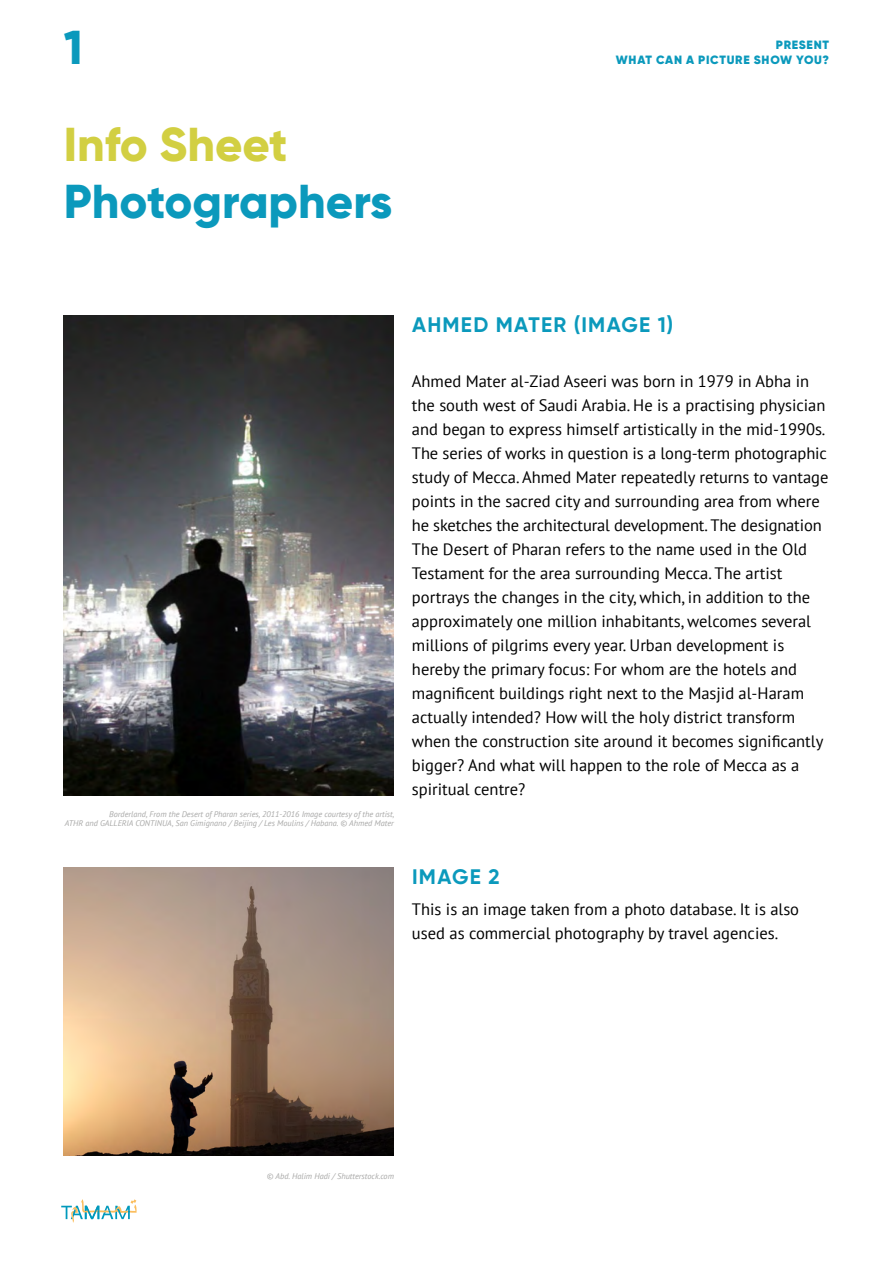
<style>
.page{position:relative;width:893px;height:1263px;background:#fff}
.page>*{position:absolute;margin:0;border:0;box-sizing:border-box;transform-origin:0 0}
.t1{font:800 47.55px "Gilroy";color:#0b99bc}
.t2{font:800 47.55px "Gilroy";color:#d2cf42}
.t3{font:700 21px "Gilroy";letter-spacing:.06em;color:#0b99bc}
.t4{font:16.5px/24px "PT Sans";color:#000}
.t5{font:900 12px "Gilroy";letter-spacing:.06em;color:#0b99bc}
.t6{font:italic 8.25px/9px "PT Sans";color:#a8a8a7;text-align:right}
</style>
<div class="page">
<img style="left:64px;top:315px;width:330px;height:480px">
<img style="left:64px;top:867px;width:330px;height:288px">
<svg style="left:61px;top:1199px;width:76px;height:24px"></svg>
<h1 class="t1" style="left:64px;top:17px;width:21px">1</h1>
<h1 class="t2" style="left:64px;top:114px;width:225px">Info Sheet</h1>
<h1 class="t1" style="left:64px;top:171px;width:330px">Photographers</h1>
<p class="t5" style="left:776px;top:38px;width:55px">PRESENT</p>
<p class="t5" style="left:616px;top:52px;width:215px">WHAT CAN A PICTURE SHOW YOU?</p>
<p class="t6" style="left:65px;top:809px;width:331px">Borderland, From the Desert of Pharan series, 2011-2016 Image courtesy of the artist,<br>ATHR and GALLERIA CONTINUA, San Gimignano / Beijing / Les Moulins / Habana. © Ahmed Mater</p>
<p class="t3" style="left:412px;top:311px;width:263px">AHMED MATER (IMAGE 1)</p>
<p class="t4" style="left:412px;top:369px;width:418px">Ahmed Mater al-Ziad Aseeri was born in 1979 in Abha in the south west of Saudi Arabia. He is a practising physician and began to express himself artistically in the mid-1990s.<br>The series of works in question is a long-term photographic study of Mecca. Ahmed Mater repeatedly returns to vantage points in the sacred city and surrounding area from where he sketches the architectural development. The designation The Desert of Pharan refers to the name used in the Old Testament for the area surrounding Mecca. The artist portrays the changes in the city, which, in addition to the approximately one million inhabitants, welcomes several millions of pilgrims every year. Urban development is hereby the primary focus: For whom are the hotels and magnificent buildings right next to the Masjid al-Haram actually intended? How will the holy district transform when the construction site around it becomes significantly bigger? And what will happen to the role of Mecca as a spiritual centre?</p>
<p class="t3" style="left:412px;top:863px;width:89px">IMAGE 2</p>
<p class="t4" style="left:412px;top:897px;width:389px">This is an image taken from a photo database. It is also used as commercial photography by travel agencies.</p>
<p class="t6" style="left:267px;top:1171px;width:129px">© Abd. Halim Hadi / Shutterstock.com</p>
</div>
